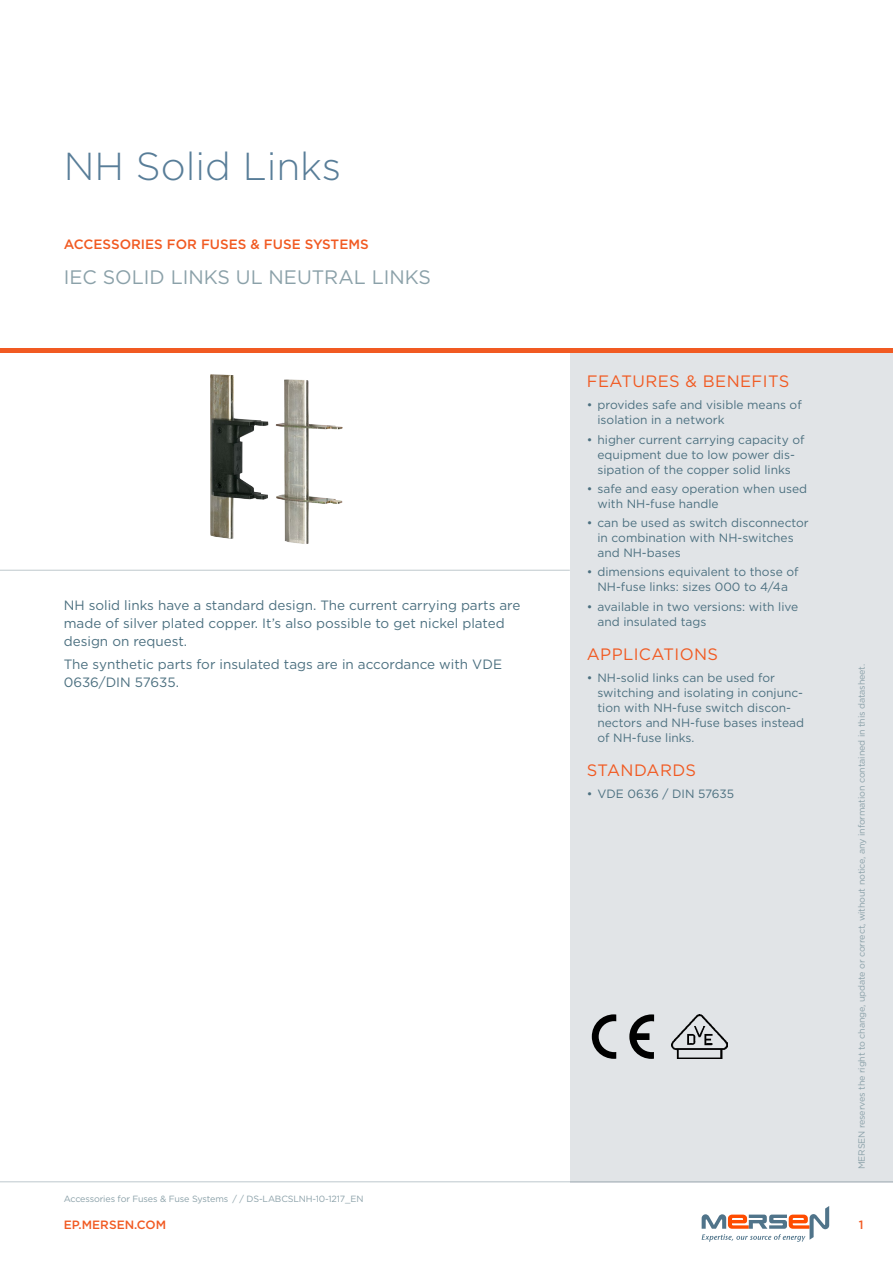
<style>
.page{position:relative;width:893px;height:1263px;background:#fff}
.page>*{position:absolute;margin:0;border:0;box-sizing:border-box;transform-origin:0 0}
.t1{font:300 39px "Gotham";color:#587d98}
.t2{font:19.5px "Gotham";color:#8ba1a9}
.t3{font:16.5px "Gotham";letter-spacing:.025em;color:#f15a22}
.t4{font:13.5px/18px "Gotham";color:#4c7080}
.t5{font:500 13.5px "Gotham";color:#f15a22}
.t6{font:12px/15px "Gotham";color:#4c7080}
.t7{font:500 12px "Gotham";color:#f15a22}
.t8{font:9px "Gotham";letter-spacing:-.015em;color:#8ba1a9}
</style>
<div class="page">
<hr style="left:0;top:1181px;width:893px;height:1px;background:#bec8cd">
<div style="left:570px;top:353px;width:323px;height:829px;background:#e1e4e7"></div>
<hr style="left:0;top:349px;width:893px;height:4px;background:#f15a22">
<hr style="left:0;top:570px;width:570px;height:1px;background:#bec8cd">
<svg style="left:702px;top:1206px;width:127px;height:36px"></svg>
<img style="left:210px;top:374px;width:133px;height:170px">
<svg style="left:629px;top:1014px;width:25px;height:45px"></svg>
<svg style="left:592px;top:1014px;width:24px;height:45px"></svg>
<img style="left:672px;top:1014px;width:55px;height:45px">
<h1 class="t1" style="left:64px;top:142px;width:279px">NH Solid Links</h1>
<p class="t5" style="left:64px;top:235px;width:306px">ACCESSORIES FOR FUSES &amp; FUSE SYSTEMS</p>
<h2 class="t2" style="left:64px;top:264px;width:369px">IEC SOLID LINKS UL NEUTRAL LINKS</h2>
<p class="t4" style="left:64px;top:596px;width:458px">NH solid links have a standard design. The current carrying parts are made of silver plated copper. It’s also possible to get nickel plated design on request.</p>
<p class="t4" style="left:64px;top:655px;width:440px">The synthetic parts for insulated tags are in accordance with VDE<br>0636/DIN 57635.</p>
<h3 class="t3" style="left:587px;top:371px;width:204px">FEATURES &amp; BENEFITS</h3>
<p class="t6" style="left:597px;top:397px;width:206px;text-indent:-11px">• provides safe and visible means of isolation in a network</p>
<p class="t6" style="left:587px;top:432px;width:219px;text-align:center">• higher current carrying capacity of equipment due to low power dis&shy;sipation of the copper solid links</p>
<p class="t6" style="left:597px;top:481px;width:211px;text-indent:-11px">• safe and easy operation when used with NH-fuse handle</p>
<p class="t6" style="left:597px;top:515px;width:213px;text-indent:-11px">• can be used as switch disconnector in combination with NH-switches and NH-bases</p>
<p class="t6" style="left:587px;top:564px;width:213px;text-align:center">• dimensions equivalent to those of<br>NH-fuse links: sizes 000 to 4/4a</p>
<p class="t6" style="left:597px;top:599px;width:202px;text-indent:-11px">• available in two versions: with live and insulated tags</p>
<h3 class="t3" style="left:587px;top:644px;width:133px">APPLICATIONS</h3>
<p class="t6" style="left:597px;top:670px;width:208px;text-indent:-11px">• NH-solid links can be used for switching and isolating in conjunc&shy;tion with NH-fuse switch discon&shy;nectors and NH-fuse bases instead of NH-fuse links.</p>
<h3 class="t3" style="left:587px;top:760px;width:111px">STANDARDS</h3>
<p class="t6" style="left:587px;top:786px;width:149px">• VDE 0636 / DIN 57635</p>
<p class="t8" style="left:856px;top:1169px;width:507px;rotate:-90deg">MERSEN reserves the right to change, update or correct, without notice, any information contained in this datasheet.</p>
<p class="t8" style="left:64px;top:1193px;width:301px">Accessories for Fuses &amp; Fuse Systems / / DS-LABCSLNH-10-1217_EN</p>
<p class="t7" style="left:64px;top:1217px;width:104px">EP.MERSEN.COM</p>
<p class="t7" style="left:859px;top:1217px;width:6px">1</p>
</div>
